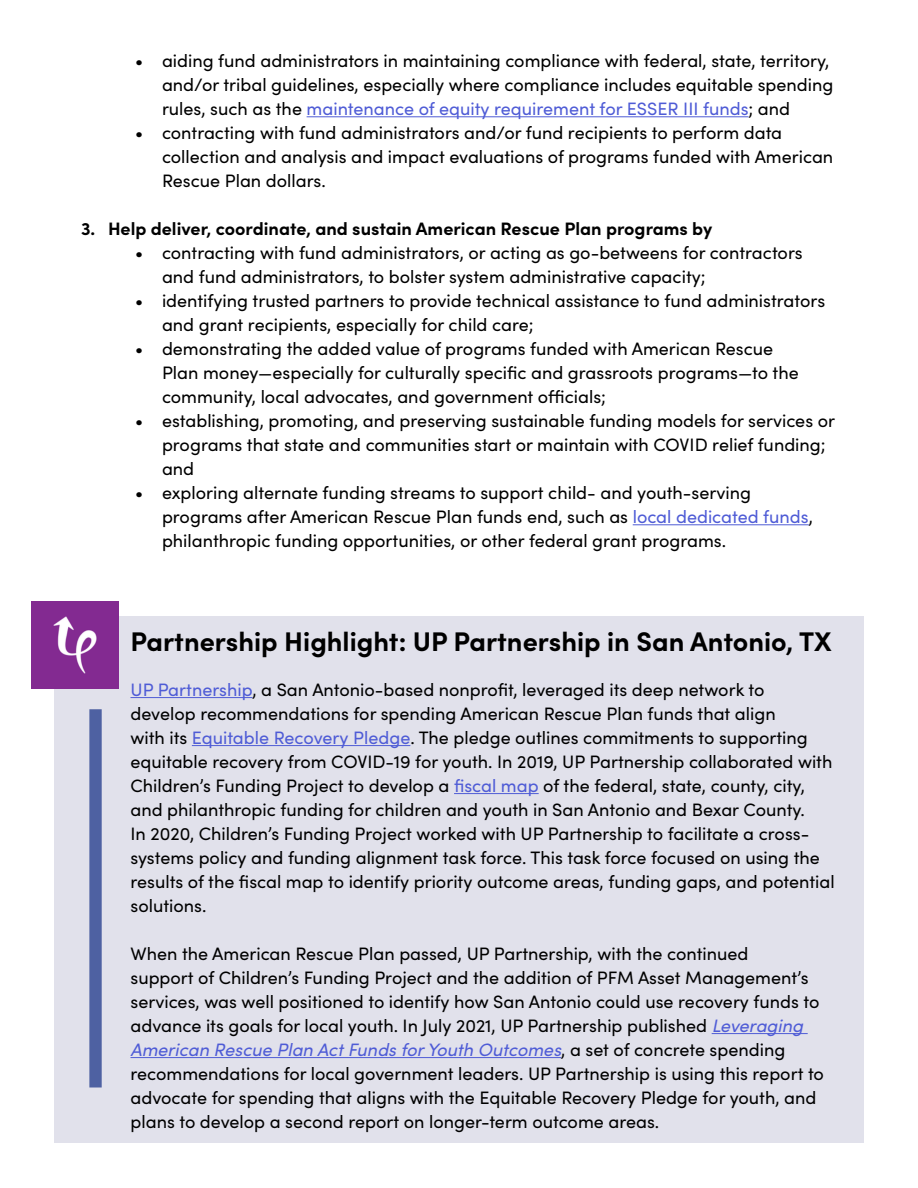
<style>
.page{position:relative;width:918px;height:1188px;background:#fff}
.page>*{position:absolute;margin:0;border:0;box-sizing:border-box;transform-origin:0 0}
.t1{font:700 27px "Sofia Pro";color:#000}
.t2{font:18px/24px "Sofia Pro";color:#000}
.t3{font:700 18px "Sofia Pro";color:#000}
.s1{color:#4f5cd6}
.s2{font-style:italic;color:#4f5cd6}
</style>
<div class="page">
<div style="left:54px;top:616px;width:810px;height:527px;background:#e1e1eb"></div>
<hr style="left:130px;top:697px;width:122px;height:1px;background:#4f5cd6">
<hr style="left:192px;top:745px;width:218px;height:1px;background:#4f5cd6">
<hr style="left:454px;top:793px;width:85px;height:1px;background:#4f5cd6">
<hr style="left:712px;top:1033px;width:96px;height:1px;background:#4f5cd6">
<hr style="left:130px;top:1057px;width:431px;height:1px;background:#4f5cd6">
<div style="left:89px;top:709px;width:13px;height:379px;background:#4e61a2"></div>
<img style="left:31px;top:602px;width:87px;height:86px">
<hr style="left:307px;top:116px;width:442px;height:1px;background:#4f5cd6">
<hr style="left:633px;top:524px;width:176px;height:1px;background:#4f5cd6">
<p class="t2" style="left:162px;top:48px;width:673px;text-indent:-27px">• aiding fund administrators in maintaining compliance with federal, state, territory, and/or tribal guidelines, especially where compliance includes equitable spending rules, such as the <span class="s1">maintenance of equity requirement for ESSER III funds</span>; and</p>
<p class="t2" style="left:162px;top:120px;width:673px;text-indent:-27px">• contracting with fund administrators and/or fund recipients to perform data collection and analysis and impact evaluations of programs funded with American<br>Rescue Plan dollars.</p>
<p class="t3" style="left:81px;top:215px;width:633px">3. Help deliver, coordinate, and sustain American Rescue Plan programs by</p>
<p class="t2" style="left:162px;top:240px;width:642px;text-indent:-27px">• contracting with fund administrators, or acting as go-betweens for contractors and fund administrators, to bolster system administrative capacity;</p>
<p class="t2" style="left:162px;top:288px;width:665px;text-indent:-27px">• identifying trusted partners to provide technical assistance to fund administrators and grant recipients, especially for child care;</p>
<p class="t2" style="left:162px;top:336px;width:638px;text-indent:-27px">• demonstrating the added value of programs funded with American Rescue<br>Plan money—especially for culturally specific and grassroots programs—to the community, local advocates, and government officials;</p>
<p class="t2" style="left:162px;top:408px;width:675px;text-indent:-27px">• establishing, promoting, and preserving sustainable funding models for services or programs that state and communities start or maintain with COVID relief funding; and</p>
<p class="t2" style="left:162px;top:480px;width:653px;text-indent:-27px">• exploring alternate funding streams to support child- and youth-serving programs after American Rescue Plan funds end, such as <span class="s1">local dedicated funds</span>, philanthropic funding opportunities, or other federal grant programs.</p>
<h1 class="t1" style="left:130px;top:621px;width:703px">Partnership Highlight: UP Partnership in San Antonio, TX</h1>
<p class="t2" style="left:130px;top:676px;width:706px"><span class="s1">UP Partnership</span>, a San Antonio-based nonprofit, leveraged its deep network to<br>develop recommendations for spending American Rescue Plan funds that align<br>with its <span class="s1">Equitable Recovery Pledge</span>. The pledge outlines commitments to supporting equitable recovery from COVID-19 for youth. In 2019, UP Partnership collaborated with Children’s Funding Project to develop a <span class="s1">fiscal map</span> of the federal, state, county, city, and philanthropic funding for children and youth in San Antonio and Bexar County.<br>In 2020, Children’s Funding Project worked with UP Partnership to facilitate a cross&shy;systems policy and funding alignment task force. This task force focused on using the results of the fiscal map to identify priority outcome areas, funding gaps, and potential solutions.</p>
<p class="t2" style="left:130px;top:940px;width:695px">When the American Rescue Plan passed, UP Partnership, with the continued<br>support of Children’s Funding Project and the addition of PFM Asset Management’s services, was well positioned to identify how San Antonio could use recovery funds to advance its goals for local youth. In July 2021, UP Partnership published <span class="s2">Leveraging American Rescue Plan Act Funds for Youth Outcomes</span>, a set of concrete spending recommendations for local government leaders. UP Partnership is using this report to advocate for spending that aligns with the Equitable Recovery Pledge for youth, and plans to develop a second report on longer-term outcome areas.</p>
</div>
